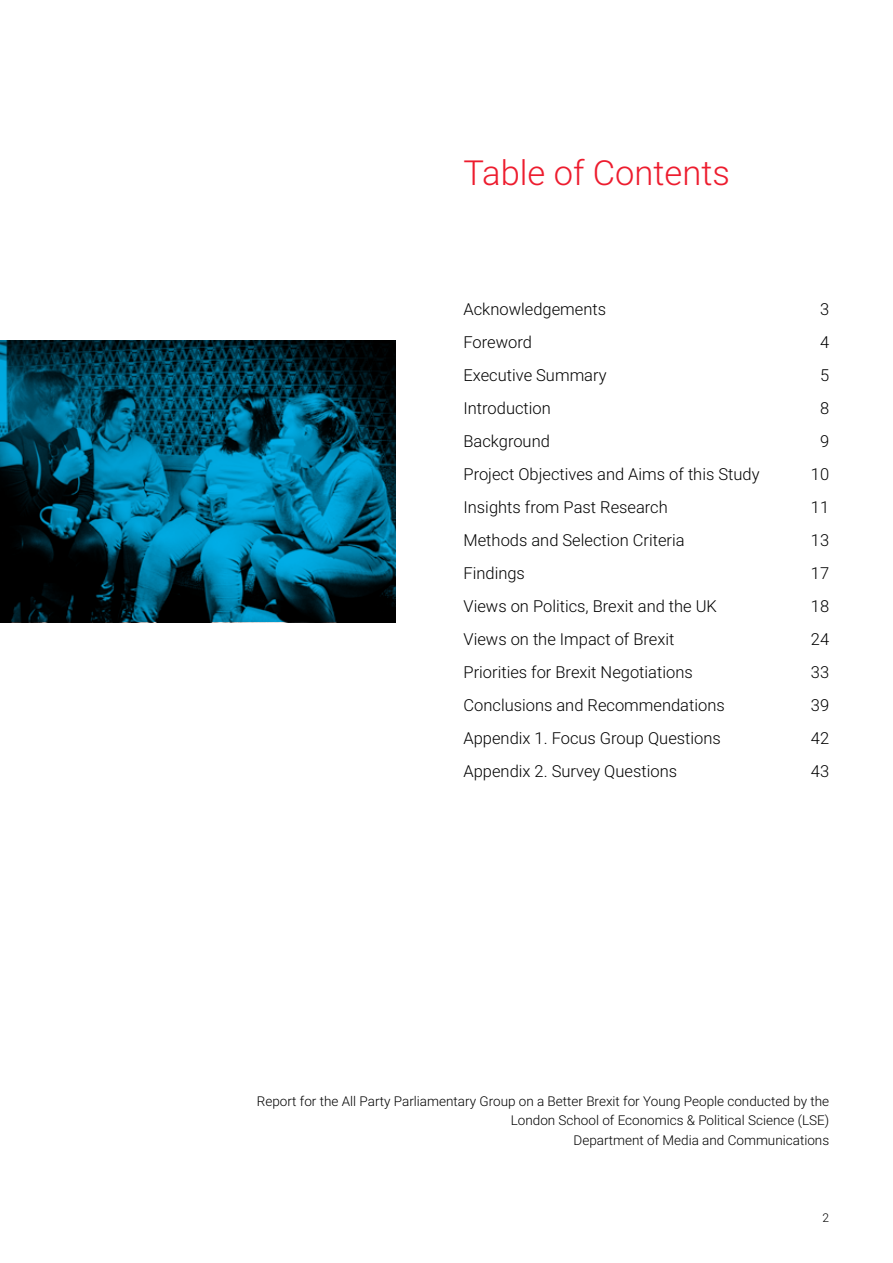
<style>
.page{position:relative;width:893px;height:1263px;background:#fff}
.page>*{position:absolute;margin:0;border:0;box-sizing:border-box;transform-origin:0 0}
.t1{font:300 34.5px "Roboto";color:#ed1c2e}
.t2{font:300 16.5px "Roboto";color:#000}
.t3{font:300 13.5px/19.5px "Roboto";color:#000;text-align:right}
.t4{font:300 12px "Roboto";color:#000}
</style>
<div class="page">
<svg style="left:0;top:340px;width:396px;height:282px"></svg>
<h1 class="t1" style="left:463px;top:149px;width:268px">Table of Contents</h1>
<p class="t2" style="left:463px;top:298px;width:144px">Acknowledgements</p>
<p class="t2" style="left:820px;top:298px;width:11px">3</p>
<p class="t2" style="left:463px;top:331px;width:70px">Foreword</p>
<p class="t2" style="left:820px;top:331px;width:11px">4</p>
<p class="t2" style="left:463px;top:364px;width:145px">Executive Summary</p>
<p class="t2" style="left:820px;top:364px;width:11px">5</p>
<p class="t2" style="left:463px;top:397px;width:89px">Introduction</p>
<p class="t2" style="left:820px;top:397px;width:11px">8</p>
<p class="t2" style="left:463px;top:430px;width:88px">Background</p>
<p class="t2" style="left:820px;top:430px;width:11px">9</p>
<p class="t2" style="left:463px;top:463px;width:298px">Project Objectives and Aims of this Study</p>
<p class="t2" style="left:811px;top:463px;width:20px">10</p>
<p class="t2" style="left:463px;top:496px;width:206px">Insights from Past Research</p>
<p class="t2" style="left:811px;top:496px;width:20px">11</p>
<p class="t2" style="left:463px;top:529px;width:223px">Methods and Selection Criteria</p>
<p class="t2" style="left:811px;top:529px;width:20px">13</p>
<p class="t2" style="left:463px;top:562px;width:63px">Findings</p>
<p class="t2" style="left:811px;top:562px;width:20px">17</p>
<p class="t2" style="left:463px;top:595px;width:255px">Views on Politics, Brexit and the UK</p>
<p class="t2" style="left:811px;top:595px;width:20px">18</p>
<p class="t2" style="left:463px;top:628px;width:212px">Views on the Impact of Brexit</p>
<p class="t2" style="left:811px;top:628px;width:20px">24</p>
<p class="t2" style="left:463px;top:661px;width:231px">Priorities for Brexit Negotiations</p>
<p class="t2" style="left:811px;top:661px;width:20px">33</p>
<p class="t2" style="left:463px;top:694px;width:263px">Conclusions and Recommendations</p>
<p class="t2" style="left:811px;top:694px;width:20px">39</p>
<p class="t2" style="left:463px;top:727px;width:259px">Appendix 1. Focus Group Questions</p>
<p class="t2" style="left:811px;top:727px;width:20px">42</p>
<p class="t2" style="left:463px;top:760px;width:215px">Appendix 2. Survey Questions</p>
<p class="t2" style="left:811px;top:760px;width:20px">43</p>
<p class="t3" style="left:257px;top:1090px;width:574px">Report for the All Party Parliamentary Group on a Better Brexit for Young People conducted by the<br>London School of Economics &amp; Political Science (LSE)<br>Department of Media and Communications</p>
<p class="t4" style="left:822px;top:1209px;width:8px">2</p>
</div>
